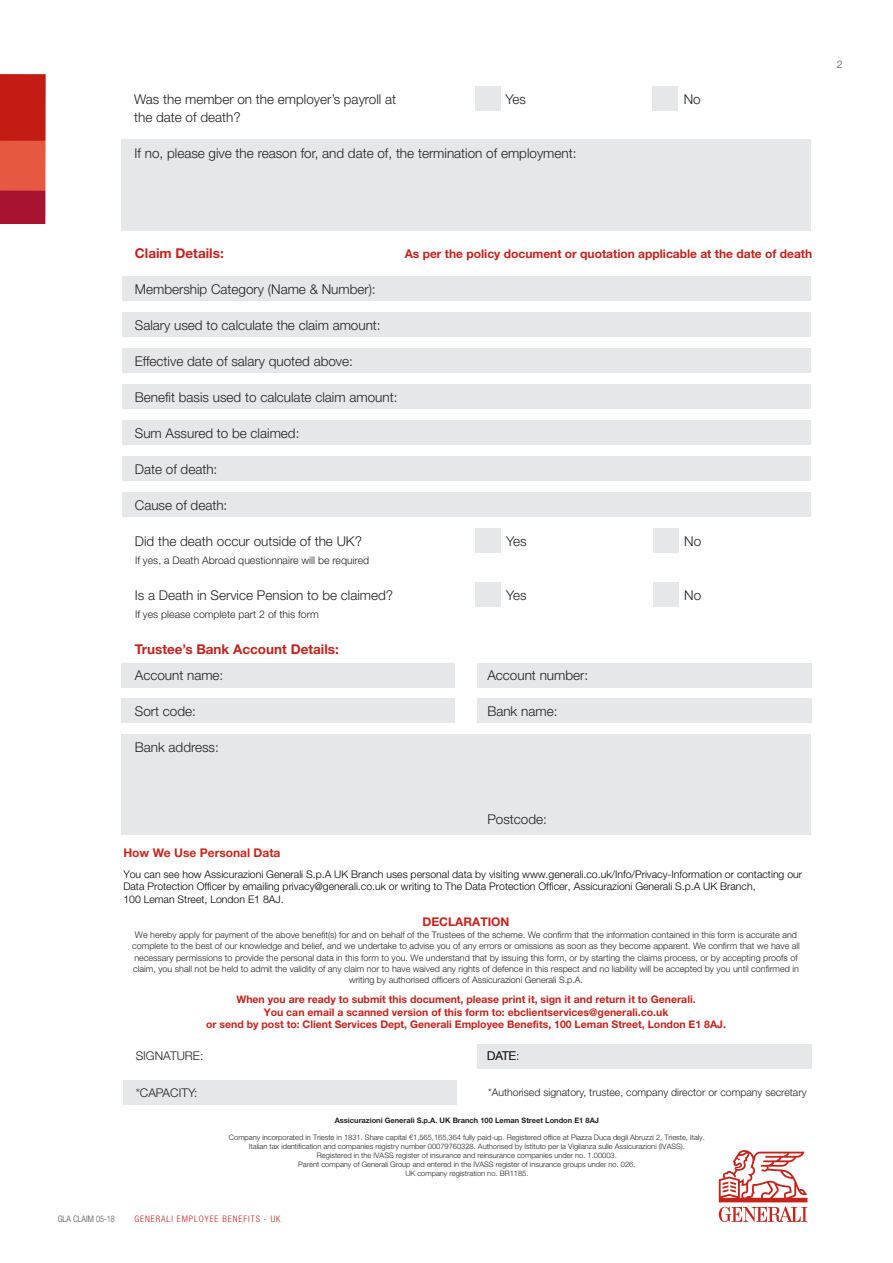
<style>
.page{position:relative;width:893px;height:1263px;background:#fff}
.page>*{position:absolute;margin:0;border:0;box-sizing:border-box;transform-origin:0 0}
.t1{font:300 13.5px/18px "Helvetica Neue LT Std";color:#231f20}
.t2{font:700 13.5px "Helvetica Neue LT Std";color:#c5221a}
.t3{font:700 12px "Helvetica Neue LT Std";color:#c5221a}
.t4{font:300 12px "Helvetica Neue LT Std";color:#231f20}
.t5{font:700 12px "Helvetica Neue LT Std";color:#c6281c}
.t6{font:300 10.5px/12.6px "Helvetica Neue LT Std";color:#000}
.t7{font:700 10.5px/12.6px "Helvetica Neue LT Std";color:#c5221a;text-align:center}
.t8{font:300 10.5px "Helvetica Neue LT Std";color:#231f20}
.t9{font:300 10.5px "Helvetica Neue LT Std";color:#505150}
.t10{font:300 9px/11.2px "Helvetica Neue LT Std";color:#231f20;text-align:center}
.t11{font:300 condensed 9px "Helvetica Neue LT Std";letter-spacing:.1em;color:#c5221a}
.t12{font:300 condensed 9px "Helvetica Neue LT Std";color:#505150}
.t13{font:300 7.5px/8.9px "Helvetica Neue LT Std";color:#231f20;text-align:center}
.t14{font:700 7.5px "Helvetica Neue LT Std";color:#231f20}
.s1{font-stretch:normal}
</style>
<div class="page">
<div style="left:122px;top:734px;width:689px;height:100px;background:#e6e7e9"></div>
<div style="left:122px;top:276px;width:688px;height:25px;background:#e6e7e9"></div>
<div style="left:122px;top:312px;width:688px;height:25px;background:#e6e7e9"></div>
<div style="left:122px;top:348px;width:688px;height:25px;background:#e6e7e9"></div>
<div style="left:122px;top:384px;width:688px;height:25px;background:#e6e7e9"></div>
<div style="left:122px;top:420px;width:688px;height:25px;background:#e6e7e9"></div>
<div style="left:122px;top:456px;width:688px;height:25px;background:#e6e7e9"></div>
<div style="left:122px;top:492px;width:688px;height:25px;background:#e6e7e9"></div>
<div style="left:122px;top:663px;width:333px;height:25px;background:#e6e7e9"></div>
<div style="left:477px;top:663px;width:335px;height:25px;background:#e6e7e9"></div>
<div style="left:122px;top:698px;width:333px;height:25px;background:#e6e7e9"></div>
<div style="left:477px;top:698px;width:335px;height:25px;background:#e6e7e9"></div>
<div style="left:653px;top:528px;width:25px;height:25px;background:#e6e7e9"></div>
<div style="left:653px;top:582px;width:25px;height:25px;background:#e6e7e9"></div>
<div style="left:476px;top:528px;width:25px;height:25px;background:#e6e7e9"></div>
<div style="left:476px;top:582px;width:25px;height:25px;background:#e6e7e9"></div>
<div style="left:477px;top:1044px;width:335px;height:25px;background:#e6e7e9"></div>
<div style="left:124px;top:1080px;width:333px;height:25px;background:#e6e7e9"></div>
<svg style="left:719px;top:1150px;width:88px;height:72px"></svg>
<div style="left:122px;top:139px;width:689px;height:92px;background:#e6e7e9"></div>
<div style="left:475px;top:86px;width:25px;height:25px;background:#e6e7e9"></div>
<div style="left:653px;top:86px;width:25px;height:25px;background:#e6e7e9"></div>
<img style="left:0;top:74px;width:46px;height:149px">
<h1 class="t1" style="left:134px;top:90px;width:264px">Was the member on the employer’s payroll at the date of death?</h1>
<h1 class="t1" style="left:506px;top:89px;width:22px">Yes</h1>
<h1 class="t1" style="left:684px;top:89px;width:19px">No</h1>
<h1 class="t1" style="left:135px;top:144px;width:443px">If no, please give the reason for, and date of, the termination of employment:</h1>
<p class="t9" style="left:837px;top:58px;width:7px">2</p>
<h1 class="t2" style="left:135px;top:245px;width:90px">Claim Details:</h1>
<h1 class="t1" style="left:135px;top:280px;width:242px">Membership Category (Name &amp; Number):</h1>
<h1 class="t1" style="left:135px;top:316px;width:247px">Salary used to calculate the claim amount:</h1>
<h1 class="t1" style="left:135px;top:352px;width:220px">Effective date of salary quoted above:</h1>
<h1 class="t1" style="left:135px;top:388px;width:264px">Benefit basis used to calculate claim amount:</h1>
<h1 class="t1" style="left:135px;top:424px;width:166px">Sum Assured to be claimed:</h1>
<h1 class="t1" style="left:135px;top:460px;width:84px">Date of death:</h1>
<h1 class="t1" style="left:135px;top:496px;width:94px">Cause of death:</h1>
<h1 class="t1" style="left:135px;top:532px;width:229px">Did the death occur outside of the UK?</h1>
<p class="t8" style="left:135px;top:554px;width:236px">If yes, a Death Abroad questionnaire will be required</p>
<h2 class="t3" style="left:405px;top:246px;width:409px">As per the policy document or quotation applicable at the date of death</h2>
<h1 class="t1" style="left:506px;top:532px;width:22px">Yes</h1>
<h1 class="t1" style="left:684px;top:532px;width:19px">No</h1>
<h1 class="t1" style="left:135px;top:586px;width:260px">Is a Death in Service Pension to be claimed?</h1>
<p class="t8" style="left:135px;top:608px;width:185px">If yes please complete part 2 of this form</p>
<h1 class="t1" style="left:506px;top:586px;width:22px">Yes</h1>
<h1 class="t1" style="left:684px;top:586px;width:19px">No</h1>
<h1 class="t2" style="left:135px;top:641px;width:206px">Trustee’s Bank Account Details:</h1>
<h1 class="t1" style="left:135px;top:666px;width:90px">Account name:</h1>
<h1 class="t1" style="left:135px;top:702px;width:63px">Sort code:</h1>
<h1 class="t1" style="left:135px;top:738px;width:86px">Bank address:</h1>
<h1 class="t1" style="left:487px;top:666px;width:102px">Account number:</h1>
<h1 class="t1" style="left:487px;top:702px;width:72px">Bank name:</h1>
<h1 class="t1" style="left:487px;top:810px;width:61px">Postcode:</h1>
<p class="t12" style="left:58px;top:1213px;width:58px">GLA CLAIM <span class="s1">05-18</span></p>
<h2 class="t5" style="left:123px;top:845px;width:159px">How We Use Personal Data</h2>
<p class="t6" style="left:123px;top:867px;width:680px">You can see how Assicurazioni Generali S.p.A UK Branch uses personal data by visiting www.generali.co.uk/Info/Privacy-Information or contacting our<br>Data Protection Officer by emailing privacy@generali.co.uk or writing to The Data Protection Officer, Assicurazioni Generali S.p.A UK Branch,<br>100 Leman Street, London E1 8AJ.</p>
<h2 class="t3" style="left:423px;top:914px;width:88px">DECLARATION</h2>
<p class="t10" style="left:132px;top:929px;width:669px">We hereby apply for payment of the above benefit(s) for and on behalf of the Trustees of the scheme. We confirm that the information contained in this form is accurate and complete to the best of our knowledge and belief, and we undertake to advise you of any errors or omissions as soon as they become apparent. We confirm that we have all necessary permissions to provide the personal data in this form to you. We understand that by issuing this form, or by starting the claims process, or by accepting proofs of claim, you shall not be held to admit the validity of any claim nor to have waived any rights of defence in this respect and no liability will be accepted by you until confirmed in writing by authorised officers of Assicurazioni Generali S.p.A.</p>
<p class="t7" style="left:206px;top:993px;width:521px">When you are ready to submit this document, please print it, sign it and return it to Generali.<br>You can email a scanned version of this form to: ebclientservices@generali.co.uk<br>or send by post to: Client Services Dept, Generali Employee Benefits, 100 Leman Street, London E1 8AJ.</p>
<h2 class="t4" style="left:136px;top:1049px;width:69px">SIGNATURE:</h2>
<h2 class="t4" style="left:487px;top:1048px;width:34px">DATE:</h2>
<h2 class="t4" style="left:136px;top:1085px;width:63px">*CAPACITY:</h2>
<p class="t8" style="left:488px;top:1085px;width:320px">*Authorised signatory, trustee, company director or company secretary</p>
<p class="t14" style="left:335px;top:1115px;width:266px">Assicurazioni Generali S.p.A. UK Branch 100 Leman Street London E1 8AJ</p>
<p class="t13" style="left:229px;top:1133px;width:477px">Company incorporated in Trieste in 1831. Share capital €1,565,165,364 fully paid-up. Registered office at Piazza Duca degli Abruzzi 2, Trieste, Italy.<br>Italian tax identification and companies registry number 00079760328. Authorised by Istituto per la Vigilanza sulle Assicurazioni (IVASS).<br>Registered in the IVASS register of insurance and reinsurance companies under no. 1.00003.<br>Parent company of Generali Group and entered in the IVASS register of insurance groups under no. 026.<br>UK company registration no. BR1185.</p>
<p class="t11" style="left:135px;top:1213px;width:148px">GENERALI EMPLOYEE BENEFITS - UK</p>
</div>
